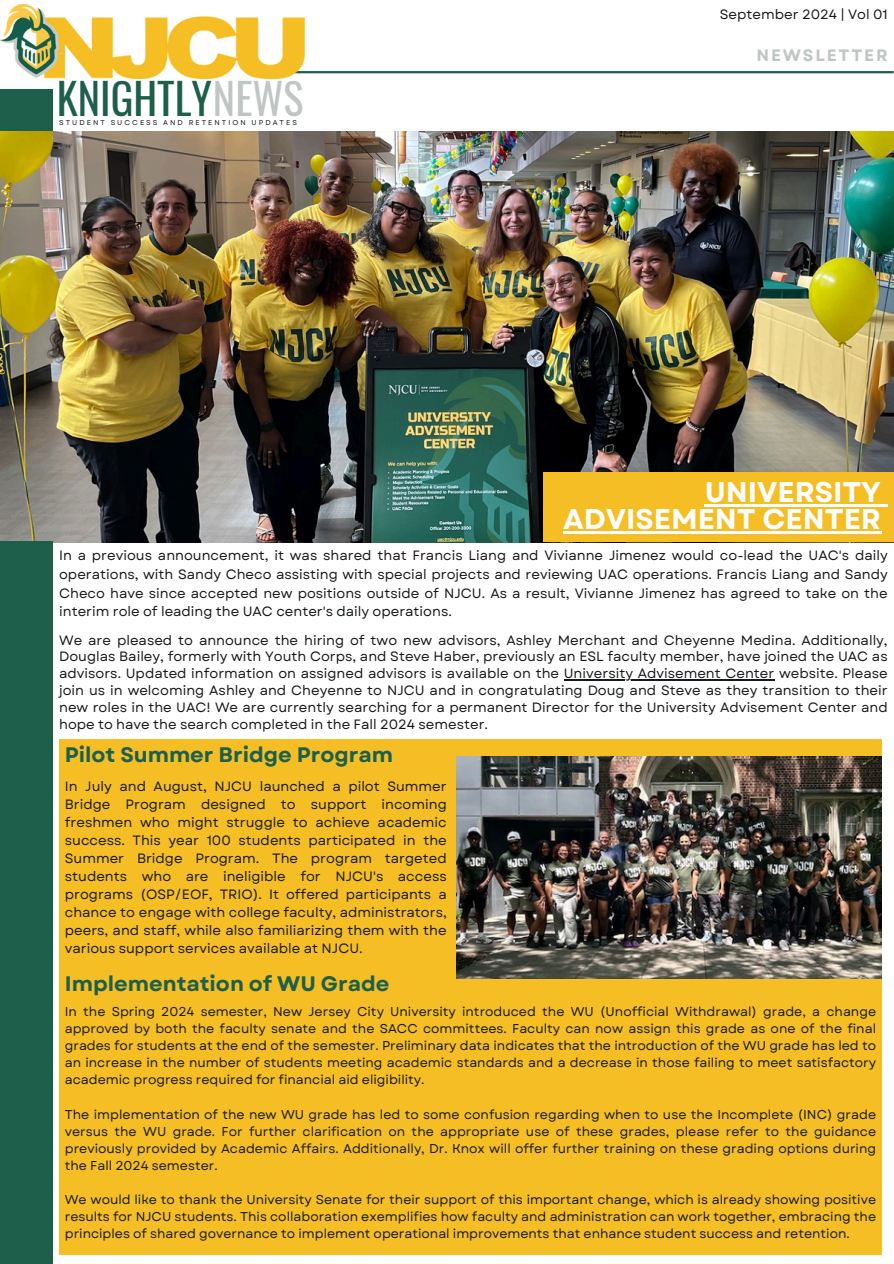
<style>
.page{position:relative;width:894px;height:1264px;background:#fff}
.page>*{position:absolute;margin:0;border:0;box-sizing:border-box;transform-origin:0 0}
.t1{font:42.45px "Oswald";color:#1d5f4b}
.t2{font:700 28.5px/27px "Garet";color:#fff;text-align:right}
.t3{font:700 21px "Garet";color:#1d5f4b}
.t4{font:700 16.5px "Garet";letter-spacing:.115em;color:#c0c6c3}
.t5{font:13.5px/18px "Garet";color:#16191b;text-align:justify}
.t6{font:12.75px/17.1px "Garet";color:#16191b;text-align:justify}
.t7{font:7.05px "Garet";letter-spacing:.285em;color:#16191b}
.s1{color:#c0c6c3}
</style>
<div class="page">
<img style="left:0;top:131px;width:893px;height:411px">
<div style="left:0;top:89px;width:52px;height:42px;background:#1d5f4b"></div>
<div style="left:542px;top:472px;width:351px;height:69px;background:#f5be24"></div>
<div style="left:0;top:541px;width:52px;height:722px;background:#1d5f4b"></div>
<hr style="left:260px;top:71px;width:633px;height:2px;background:#1d5f4b">
<img style="left:0;top:5px;width:304px;height:99px">
<div style="left:59px;top:739px;width:821px;height:516px;background:#f5be24"></div>
<img style="left:456px;top:757px;width:425px;height:221px">
<hr style="left:563px;top:679px;width:211px;height:2px;background:#16191b">
<hr style="left:704px;top:504px;width:176px;height:2px;background:#fff">
<svg style="left:880px;top:504px;width:7px;height:2px"></svg>
<hr style="left:563px;top:531px;width:317px;height:2px;background:#fff">
<p class="t5" style="left:719px;top:6px;width:169px">September 2024 | Vol 01</p>
<h5 class="t1" style="left:57px;top:66px;width:248px">KNIGHTLY<span class="s1">NEWS</span></h5>
<h5 class="t7" style="left:59px;top:117px;width:239px">STUDENT SUCCESS AND RETENTION UPDATES</h5>
<p class="t4" style="left:756px;top:43px;width:133px">NEWSLETTER</p>
<h2 class="t2" style="left:563px;top:479px;width:319px">UNIVERSITY<br>ADVISEMENT CENTER</h2>
<h4 class="t5" style="left:59px;top:546px;width:829px;line-height:18.8px">In a previous announcement, it was shared that Francis Liang and Vivianne Jimenez would co-lead the UAC's daily operations, with Sandy Checo assisting with special projects and reviewing UAC operations. Francis Liang and Sandy Checo have since accepted new positions outside of NJCU. As a result, Vivianne Jimenez has agreed to take on the interim role of leading the UAC center's daily operations.</h4>
<h1 class="t5" style="left:59px;top:631px;width:829px;line-height:17px">We are pleased to announce the hiring of two new advisors, Ashley Merchant and Cheyenne Medina. Additionally, Douglas Bailey, formerly with Youth Corps, and Steve Haber, previously an ESL faculty member, have joined the UAC as advisors. Updated information on assigned advisors is available on the University Advisement Center website. Please</h1>
<h1 class="t5" style="left:59px;top:682px;width:829px;line-height:17px">join us in welcoming Ashley and Cheyenne to NJCU and in congratulating Doug and Steve as they transition to their new roles in the UAC! We are currently searching for a permanent Director for the University Advisement Center and hope to have the search completed in the Fall 2024 semester.</h1>
<p class="t3" style="left:65px;top:739px;width:329px">Pilot Summer Bridge Program</p>
<p class="t5" style="left:65px;top:777px;width:383px">In July and August, NJCU launched a pilot Summer Bridge Program designed to support incoming freshmen who might struggle to achieve academic success. This year 100 students participated in the Summer Bridge Program. The program targeted students who are ineligible for NJCU's access programs (OSP/EOF, TRIO). It offered participants a chance to engage with college faculty, administrators, peers, and staff, while also familiarizing them with the various support services available at NJCU.</p>
<h5 class="t3" style="left:65px;top:968px;width:326px">Implementation of WU Grade</h5>
<h5 class="t6" style="left:65px;top:1003px;width:812px">In the Spring 2024 semester, New Jersey City University introduced the WU (Unofficial Withdrawal) grade, a change approved by both the faculty senate and the SACC committees. Faculty can now assign this grade as one of the final grades for students at the end of the semester. Preliminary data indicates that the introduction of the WU grade has led to an increase in the number of students meeting academic standards and a decrease in those failing to meet satisfactory academic progress required for financial aid eligibility.</h5>
<h5 class="t6" style="left:65px;top:1105px;width:812px">The implementation of the new WU grade has led to some confusion regarding when to use the Incomplete (INC) grade versus the WU grade. For further clarification on the appropriate use of these grades, please refer to the guidance previously provided by Academic Affairs. Additionally, Dr. Knox will offer further training on these grading options during the Fall 2024 semester.</h5>
<p class="t6" style="left:65px;top:1190px;width:812px">We would like to thank the University Senate for their support of this important change, which is already showing positive results for NJCU students. This collaboration exemplifies how faculty and administration can work together, embracing the principles of shared governance to implement operational improvements that enhance student success and retention.</p>
</div>
